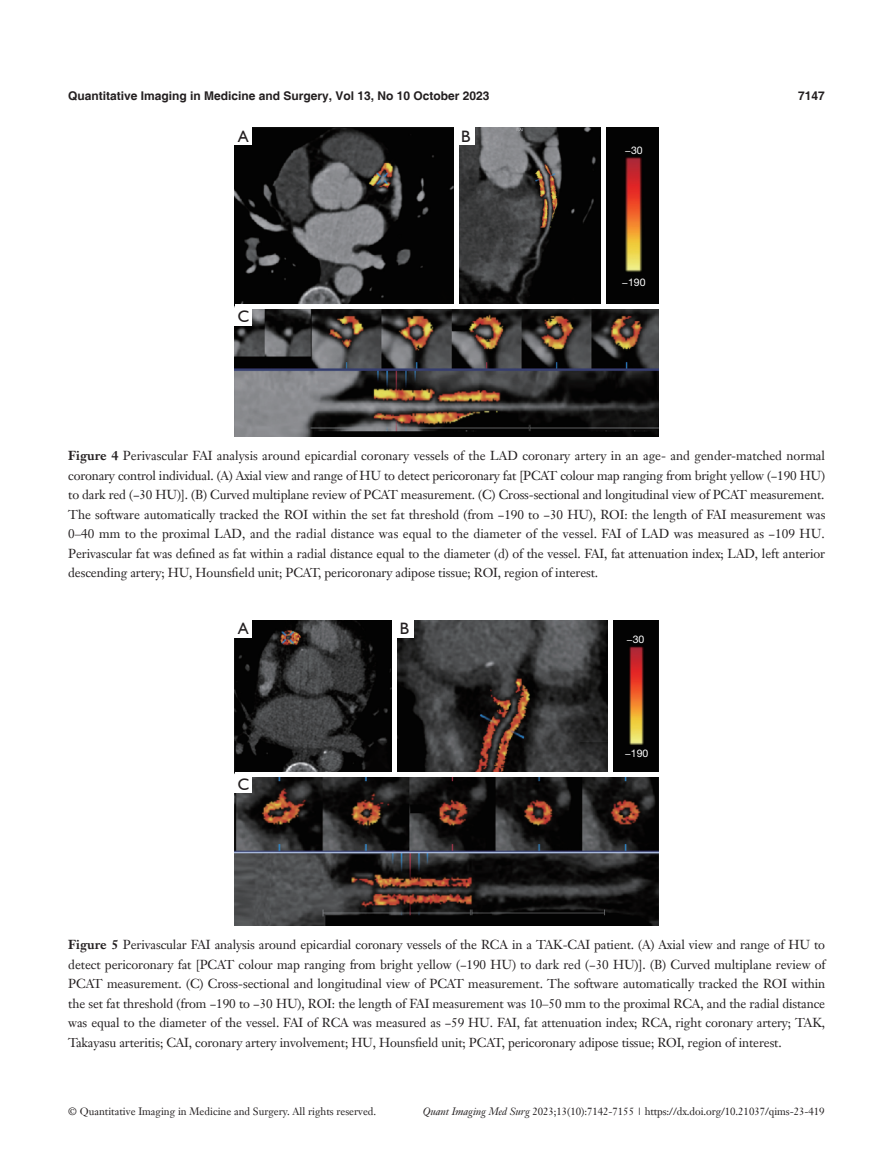
<style>
.page{position:relative;width:893px;height:1170px;background:#fff}
.page>*{position:absolute;margin:0;border:0;box-sizing:border-box;transform-origin:0 0}
.t1{font:16.5px "Humanist 521 BT";color:#231f20}
.t2{font:12.75px/19.5px "Janson Text LT";letter-spacing:-.01em;color:#231f20;text-align:justify}
.t3{font:700 12px "Helvetica";color:#231f20}
.t4{font:10.5px "Janson Text LT";color:#231f20}
.t5{font:10.5px "Helvetica Neue LT Pro";color:#fff}
.s1{font-weight:700}
.s2{font-style:italic}
</style>
<div class="page">
<img style="left:235px;top:128px;width:423px;height:308px">
<hr style="left:454px;top:128px;width:4px;height:179px;background:#fff">
<hr style="left:235px;top:305px;width:423px;height:4px;background:#fff">
<hr style="left:602px;top:128px;width:4px;height:179px;background:#fff">
<div style="left:235px;top:128px;width:17px;height:17px;background:#fff"></div>
<div style="left:458px;top:128px;width:17px;height:17px;background:#fff"></div>
<div style="left:235px;top:308px;width:17px;height:17px;background:#fff"></div>
<img style="left:235px;top:620px;width:423px;height:305px">
<hr style="left:393px;top:620px;width:4px;height:154px;background:#fff">
<hr style="left:609px;top:620px;width:4px;height:154px;background:#fff">
<hr style="left:235px;top:772px;width:423px;height:4px;background:#fff">
<div style="left:235px;top:620px;width:17px;height:17px;background:#fff"></div>
<div style="left:396px;top:620px;width:17px;height:17px;background:#fff"></div>
<div style="left:235px;top:775px;width:17px;height:17px;background:#fff"></div>
<p class="t3" style="left:68px;top:88px;width:423px">Quantitative Imaging in Medicine and Surgery, Vol 13, No 10 October 2023</p>
<p class="t3" style="left:798px;top:88px;width:28px">7147</p>
<p class="t1" style="left:238px;top:126px;width:12px">A</p>
<p class="t1" style="left:461px;top:126px;width:11px">B</p>
<p class="t1" style="left:238px;top:306px;width:13px">C</p>
<p class="t5" style="left:625px;top:143px;width:19px">−30</p>
<p class="t5" style="left:622px;top:276px;width:25px">−190</p>
<p class="t2" style="left:68px;top:446px;width:759px"><span class="s1">Figure 4</span> Perivascular FAI analysis around epicardial coronary vessels of the LAD coronary artery in an age- and gender-matched normal coronary control individual. (A) Axial view and range of HU to detect pericoronary fat [PCAT colour map ranging from bright yellow (−190 HU) to dark red (−30 HU)]. (B) Curved multiplane review of PCAT measurement. (C) Cross-sectional and longitudinal view of PCAT measurement.<br>The software automatically tracked the ROI within the set fat threshold (from −190 to −30 HU), ROI: the length of FAI measurement was 0–40 mm to the proximal LAD, and the radial distance was equal to the diameter of the vessel. FAI of LAD was measured as −109 HU.<br>Perivascular fat was defined as fat within a radial distance equal to the diameter (d) of the vessel. FAI, fat attenuation index; LAD, left anterior descending artery; HU, Hounsfield unit; PCAT, pericoronary adipose tissue; ROI, region of interest.</p>
<p class="t1" style="left:238px;top:618px;width:12px">A</p>
<p class="t1" style="left:400px;top:618px;width:11px">B</p>
<p class="t1" style="left:238px;top:773px;width:13px">C</p>
<p class="t5" style="left:626px;top:632px;width:19px">−30</p>
<p class="t5" style="left:625px;top:746px;width:25px">−190</p>
<p class="t2" style="left:68px;top:934px;width:759px"><span class="s1">Figure 5</span> Perivascular FAI analysis around epicardial coronary vessels of the RCA in a TAK-CAI patient. (A) Axial view and range of HU to detect pericoronary fat [PCAT colour map ranging from bright yellow (−190 HU) to dark red (−30 HU)]. (B) Curved multiplane review of PCAT measurement. (C) Cross-sectional and longitudinal view of PCAT measurement. The software automatically tracked the ROI within the set fat threshold (from −190 to −30 HU), ROI: the length of FAI measurement was 10–50 mm to the proximal RCA, and the radial distance was equal to the diameter of the vessel. FAI of RCA was measured as −59 HU. FAI, fat attenuation index; RCA, right coronary artery; TAK, Takayasu arteritis; CAI, coronary artery involvement; HU, Hounsfield unit; PCAT, pericoronary adipose tissue; ROI, region of interest.</p>
<p class="t4" style="left:68px;top:1104px;width:310px">© Quantitative Imaging in Medicine and Surgery. All rights reserved.</p>
<p class="t4" style="left:423px;top:1104px;width:403px"><span class="s2">Quant Imaging Med Surg</span> 2023;13(10):7142-7155 | https://dx.doi.org/10.21037/qims-23-419</p>
</div>
